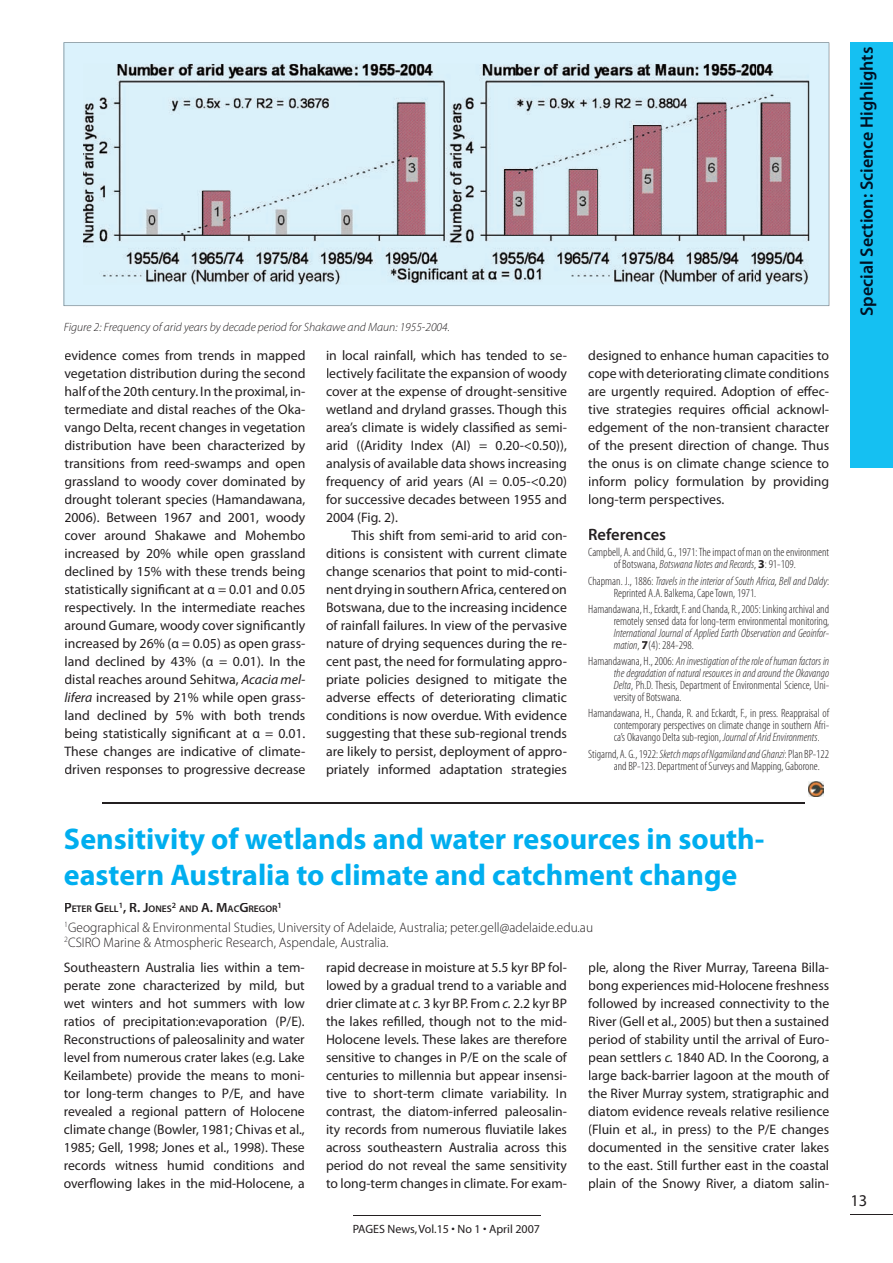
<style>
.page{position:relative;width:893px;height:1263px;background:#fff}
.page>*{position:absolute;margin:0;border:0;box-sizing:border-box;transform-origin:0 0}
.t1{font:700 30px/36px "Myriad Pro";color:#00aeef}
.t2{font:600 18px "Myriad Pro";color:#001123}
.t3{font:600 16.5px "Myriad Pro";color:#231f20}
.t4{font:16.5px "Myriad Pro";color:#231f20}
.t5{font:13.8px/18px "Myriad Pro";color:#231f20;text-align:justify}
.t6{font:300 13.8px/15px "Myriad Pro";color:#231f20}
.t7{font:600 13.8px "Myriad Pro";color:#231f20}
.t8{font:300 condensed 12px/12px "Myriad Pro";color:#231f20}
.t9{font:italic 300 condensed 12px/12px "Myriad Pro";color:#231f20}
.t10{font:italic 300 12px "Myriad Pro";color:#231f20}
.t11{font:12px "Myriad";color:#231f20}
.t12{font:600 9.6px "Myriad Pro";color:#231f20}
.t13{font:600 8.1px "Myriad Pro";color:#231f20}
.s1{font-style:italic}
.s2{font-weight:700;font-stretch:normal}
.s3{font-style:normal}
.s4{font-weight:700;font-style:normal;font-stretch:normal}
.s5{font-size:13.8px}
.s6{font-size:9.6px}
</style>
<div class="page">
<hr style="left:850px;top:1215px;width:43px;height:1px;background:#231f20">
<hr style="left:353px;top:1215px;width:187px;height:1px;background:#231f20">
<div style="left:850px;top:43px;width:43px;height:425px;background:#15c0f2"></div>
<img style="left:808px;top:781px;width:15px;height:15px">
<hr style="left:103px;top:802px;width:702px;height:2px;background:#231f20">
<svg style="left:64px;top:43px;width:765px;height:263px;background:#c6d2db"></svg>
<p class="t10" style="left:64px;top:321px;width:388px">Figure 2: Frequency of arid years by decade period for Shakawe and Maun: 1955-2004.</p>
<p class="t5" style="left:64px;top:347px;width:242px">evidence comes from trends in mapped vegetation distribution during the second half of the 20th century. In the proximal, in&shy;termediate and distal reaches of the Oka&shy;vango Delta, recent changes in vegetation distribution have been characterized by transitions from reed-swamps and open grassland to woody cover dominated by drought tolerant species (Hamandawana, 2006). Between 1967 and 2001, woody cover around Shakawe and Mohembo increased by 20% while open grassland declined by 15% with these trends being statistically significant at α = 0.01 and 0.05 respectively. In the intermediate reaches around Gumare, woody cover significantly increased by 26% (α = 0.05) as open grass&shy;land declined by 43% (α = 0.01). In the distal reaches around Sehitwa, <span class="s1">Acacia mel&shy;lifera</span> increased by 21% while open grass&shy;land declined by 5% with both trends being statistically significant at α = 0.01.<br>These changes are indicative of climate&shy;driven responses to progressive decrease</p>
<p class="t5" style="left:326px;top:347px;width:242px">in local rainfall, which has tended to se&shy;lectively facilitate the expansion of woody cover at the expense of drought-sensitive wetland and dryland grasses. Though this area’s climate is widely classified as semi&shy;arid ((Aridity Index (AI) = 0.20-&lt;0.50)), analysis of available data shows increasing frequency of arid years (AI = 0.05-&lt;0.20) for successive decades between 1955 and 2004 (Fig. 2).</p>
<p class="t5" style="left:326px;top:527px;width:242px;text-indent:26px">This shift from semi-arid to arid con&shy;ditions is consistent with current climate change scenarios that point to mid-conti&shy;nent drying in southern Africa, centered on Botswana, due to the increasing incidence of rainfall failures. In view of the pervasive nature of drying sequences during the re&shy;cent past, the need for formulating appro&shy;priate policies designed to mitigate the adverse effects of deteriorating climatic conditions is now overdue. With evidence suggesting that these sub-regional trends are likely to persist, deployment of appro&shy;priately informed adaptation strategies</p>
<p class="t5" style="left:588px;top:347px;width:242px">designed to enhance human capacities to cope with deteriorating climate conditions are urgently required. Adoption of effec&shy;tive strategies requires official acknowl&shy;edgement of the non-transient character of the present direction of change. Thus the onus is on climate change science to inform policy formulation by providing long-term perspectives.</p>
<p class="t3" style="left:588px;top:525px;width:79px">References</p>
<p class="t8" style="left:614px;top:547px;width:217px;text-indent:-26px">Campbell, A. and Child, G., 1971: The impact of man on the environment of Botswana, <span class="s1">Botswana Notes and Records</span>, <span class="s2">3</span>: 91-109.</p>
<p class="t8" style="left:614px;top:575px;width:217px;text-indent:-26px">Chapman. J., 1886: <span class="s1">Travels in the interior of South Africa, Bell and Daldy</span>:<br>Reprinted A.A. Balkema, Cape Town, 1971.</p>
<p class="t8" style="left:588px;top:603px;width:242px;text-align:right">Hamandawana, H., Eckardt, F. and Chanda, R., 2005: Linking archival and remotely sensed data for long-term environmental monitoring,</p>
<p class="t9" style="left:614px;top:627px;width:217px">International Journal of Applied Earth Observation and Geoinfor&shy;mation<span class="s3">,</span> <span class="s4">7</span><span class="s3">(4): 284-298.</span></p>
<p class="t9" style="left:614px;top:655px;width:217px;text-align:justify;text-indent:-26px"><span class="s3">Hamandawana, H., 2006:</span> An investigation of the role of human factors in the degradation of natural resources in and around the Okavango Delta<span class="s3">, Ph.D. Thesis, Department of Environmental Science, Uni&shy;versity of Botswana.</span></p>
<p class="t8" style="left:614px;top:708px;width:217px;text-align:justify;text-indent:-26px">Hamandawana, H., Chanda, R. and Eckardt, F., in press. Reappraisal of contemporary perspectives on climate change in southern Afri&shy;ca’s Okavango Delta sub-region, <span class="s1">Journal of Arid Environments</span>.</p>
<p class="t8" style="left:614px;top:748px;width:217px;text-indent:-26px">Stigarnd, A. G., 1922: <span class="s1">Sketch maps of Ngamiland and Ghanzi</span>: Plan BP-122 and BP-123. Department of Surveys and Mapping, Gaborone.</p>
<h1 class="t1" style="left:64px;top:822px;width:702px">Sensitivity of wetlands and water resources in south&shy;eastern Australia to climate and catchment change</h1>
<p class="t12" style="left:64px;top:904px;width:56px"><span class="s5">P</span>ETER <span class="s5">G</span>ELL</p>
<p class="t7" style="left:119px;top:900px;width:55px"><sup>1</sup>, R. J<span class="s6">ONES</span></p>
<p class="t13" style="left:172px;top:901px;width:6px">2</p>
<p class="t12" style="left:179px;top:904px;width:100px">AND <span class="s5">A. M</span>AC<span class="s5">G</span>REGOR</p>
<p class="t13" style="left:278px;top:901px;width:6px">1</p>
<p class="t6" style="left:64px;top:920px;width:530px"><sup>1</sup>Geographical &amp; Environmental Studies, University of Adelaide, Australia; peter.gell@adelaide.edu.au<br><sup>2</sup>CSIRO Marine &amp; Atmospheric Research, Aspendale, Australia.</p>
<p class="t5" style="left:64px;top:959px;width:242px">Southeastern Australia lies within a tem&shy;perate zone characterized by mild, but wet winters and hot summers with low ratios of precipitation:evaporation (P/E).<br>Reconstructions of paleosalinity and water level from numerous crater lakes (e.g. Lake Keilambete) provide the means to moni&shy;tor long-term changes to P/E, and have revealed a regional pattern of Holocene climate change (Bowler, 1981; Chivas et al., 1985; Gell, 1998; Jones et al., 1998). These records witness humid conditions and overflowing lakes in the mid-Holocene, a</p>
<p class="t5" style="left:326px;top:959px;width:242px">rapid decrease in moisture at 5.5 kyr BP fol&shy;lowed by a gradual trend to a variable and drier climate at <span class="s1">c.</span> 3 kyr BP. From <span class="s1">c.</span> 2.2 kyr BP the lakes refilled, though not to the mid-Holocene levels. These lakes are therefore sensitive to changes in P/E on the scale of centuries to millennia but appear insensi&shy;tive to short-term climate variability. In contrast, the diatom-inferred paleosalin&shy;ity records from numerous fluviatile lakes across southeastern Australia across this period do not reveal the same sensitivity to long-term changes in climate. For exam-</p>
<p class="t5" style="left:588px;top:959px;width:242px">ple, along the River Murray, Tareena Billa&shy;bong experiences mid-Holocene freshness followed by increased connectivity to the River (Gell et al., 2005) but then a sustained period of stability until the arrival of Euro&shy;pean settlers <span class="s1">c.</span> 1840 AD. In the Coorong, a large back-barrier lagoon at the mouth of the River Murray system, stratigraphic and diatom evidence reveals relative resilience (Fluin et al., in press) to the P/E changes documented in the sensitive crater lakes to the east. Still further east in the coastal plain of the Snowy River, a diatom salin-</p>
<p class="t11" style="left:353px;top:1223px;width:189px">PAGES News, Vol.15 • No 1 • April 2007</p>
<h2 class="t2" style="left:857px;top:316px;width:271px;rotate:-90deg">Special Section: Science Highlights</h2>
<p class="t4" style="left:850px;top:1191px;width:18px">13</p>
</div>
